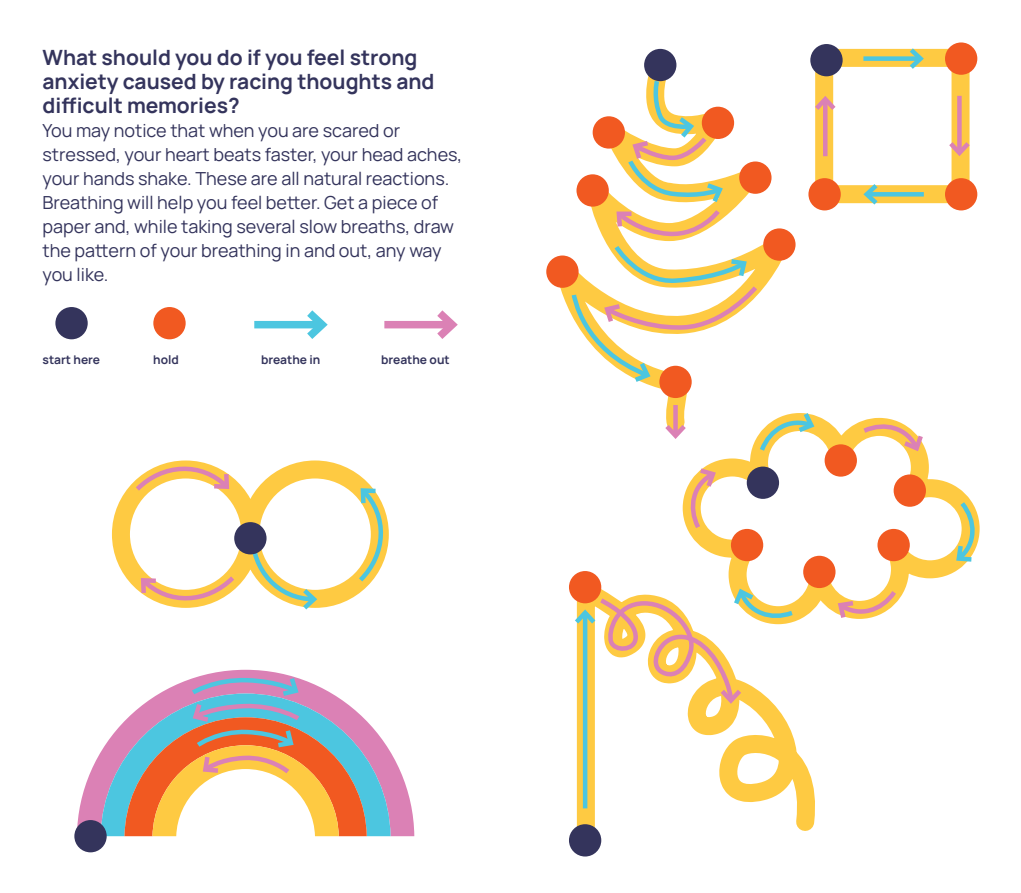
<style>
.page{position:relative;width:1021px;height:893px;background:#fff}
.page>*{position:absolute;margin:0;border:0;box-sizing:border-box;transform-origin:0 0}
.t1{font:700 21px/24px "Manrope";color:#34345c}
.t2{font:18px/24px "Manrope";color:#34345c}
.t3{font:700 12px "Manrope";color:#34345c}
</style>
<div class="page">
<div style="left:55px;top:307px;width:33px;height:32px;background:#34345c;border-radius:50%"></div>
<div style="left:153px;top:307px;width:33px;height:32px;background:#f15921;border-radius:50%"></div>
<div style="left:254px;top:321px;width:68px;height:7px;background:#4cc6e0"></div>
<svg style="left:299px;top:310px;width:29px;height:29px"></svg>
<div style="left:384px;top:321px;width:68px;height:7px;background:#db81b5"></div>
<svg style="left:429px;top:310px;width:29px;height:29px"></svg>
<svg style="left:112px;top:460px;width:277px;height:148px"></svg>
<svg style="left:77px;top:670px;width:337px;height:166px"></svg>
<svg style="left:101px;top:693px;width:289px;height:143px"></svg>
<svg style="left:124px;top:673px;width:243px;height:163px"></svg>
<div style="left:815px;top:49px;width:154px;height:154px;border:18px solid #feca42"></div>
<div style="left:863px;top:56px;width:57px;height:5px;background:#4cc6e0"></div>
<svg style="left:904px;top:48px;width:23px;height:21px"></svg>
<div style="left:866px;top:192px;width:57px;height:5px;background:#4cc6e0"></div>
<svg style="left:860px;top:184px;width:22px;height:21px"></svg>
<svg style="left:957px;top:96px;width:4px;height:41px"></svg>
<svg style="left:949px;top:137px;width:21px;height:23px"></svg>
<hr style="left:823px;top:99px;width:4px;height:57px;background:#db81b5">
<svg style="left:815px;top:93px;width:21px;height:22px"></svg>
<svg style="left:547px;top:53px;width:249px;height:367px"></svg>
<svg style="left:569px;top:573px;width:246px;height:276px"></svg>
<div style="left:74px;top:820px;width:33px;height:32px;background:#34345c;border-radius:50%"></div>
<div style="left:644px;top:49px;width:32px;height:32px;background:#34345c;border-radius:50%"></div>
<div style="left:810px;top:44px;width:32px;height:32px;background:#34345c;border-radius:50%"></div>
<div style="left:945px;top:42px;width:32px;height:33px;background:#f15921;border-radius:50%"></div>
<div style="left:945px;top:178px;width:32px;height:32px;background:#f15921;border-radius:50%"></div>
<div style="left:808px;top:178px;width:32px;height:32px;background:#f15921;border-radius:50%"></div>
<div style="left:701px;top:107px;width:33px;height:32px;background:#f15921;border-radius:50%"></div>
<div style="left:592px;top:116px;width:33px;height:33px;background:#f15921;border-radius:50%"></div>
<div style="left:739px;top:161px;width:32px;height:33px;background:#f15921;border-radius:50%"></div>
<div style="left:763px;top:228px;width:32px;height:33px;background:#f15921;border-radius:50%"></div>
<div style="left:659px;top:366px;width:32px;height:32px;background:#f15921;border-radius:50%"></div>
<div style="left:576px;top:174px;width:33px;height:33px;background:#f15921;border-radius:50%"></div>
<div style="left:546px;top:255px;width:32px;height:33px;background:#f15921;border-radius:50%"></div>
<div style="left:569px;top:824px;width:32px;height:32px;background:#34345c;border-radius:50%"></div>
<svg style="left:137px;top:572px;width:102px;height:34px"></svg>
<svg style="left:131px;top:461px;width:102px;height:34px"></svg>
<svg style="left:248px;top:530px;width:72px;height:80px"></svg>
<svg style="left:354px;top:484px;width:34px;height:102px"></svg>
<div style="left:234px;top:522px;width:32px;height:32px;background:#34345c;border-radius:50%"></div>
<svg style="left:614px;top:77px;width:112px;height:160px"></svg>
<svg style="left:569px;top:243px;width:190px;height:143px"></svg>
<svg style="left:665px;top:420px;width:8px;height:16px"></svg>
<svg style="left:673px;top:404px;width:307px;height:229px"></svg>
<div style="left:824px;top:444px;width:33px;height:33px;background:#f15921;border-radius:50%"></div>
<div style="left:893px;top:474px;width:32px;height:33px;background:#f15921;border-radius:50%"></div>
<div style="left:877px;top:529px;width:32px;height:32px;background:#f15921;border-radius:50%"></div>
<div style="left:803px;top:556px;width:32px;height:32px;background:#f15921;border-radius:50%"></div>
<div style="left:731px;top:529px;width:32px;height:32px;background:#f15921;border-radius:50%"></div>
<div style="left:569px;top:571px;width:32px;height:32px;background:#f15921;border-radius:50%"></div>
<div style="left:746px;top:467px;width:33px;height:32px;background:#34345c;border-radius:50%"></div>
<svg style="left:952px;top:497px;width:24px;height:68px"></svg>
<svg style="left:834px;top:586px;width:66px;height:37px"></svg>
<svg style="left:688px;top:465px;width:31px;height:68px"></svg>
<svg style="left:756px;top:408px;width:61px;height:48px"></svg>
<svg style="left:858px;top:422px;width:68px;height:32px"></svg>
<hr style="left:583px;top:613px;width:4px;height:195px;background:#4cc6e0">
<svg style="left:570px;top:585px;width:227px;height:122px"></svg>
<p class="t1" style="left:43px;top:44px;width:393px">What should you do if you feel strong anxiety caused by racing thoughts and difficult memories?</p>
<p class="t2" style="left:43px;top:118px;width:421px">You may notice that when you are scared or stressed, your heart beats faster, your head aches, your hands shake. These are all natural reactions.<br>Breathing will help you feel better. Get a piece of paper and, while taking several slow breaths, draw the pattern of your breathing in and out, any way you like.</p>
<p class="t3" style="left:43px;top:351px;width:59px">start here</p>
<p class="t3" style="left:153px;top:351px;width:27px">hold</p>
<p class="t3" style="left:261px;top:351px;width:61px">breathe in</p>
<p class="t3" style="left:381px;top:351px;width:70px">breathe out</p>
</div>
